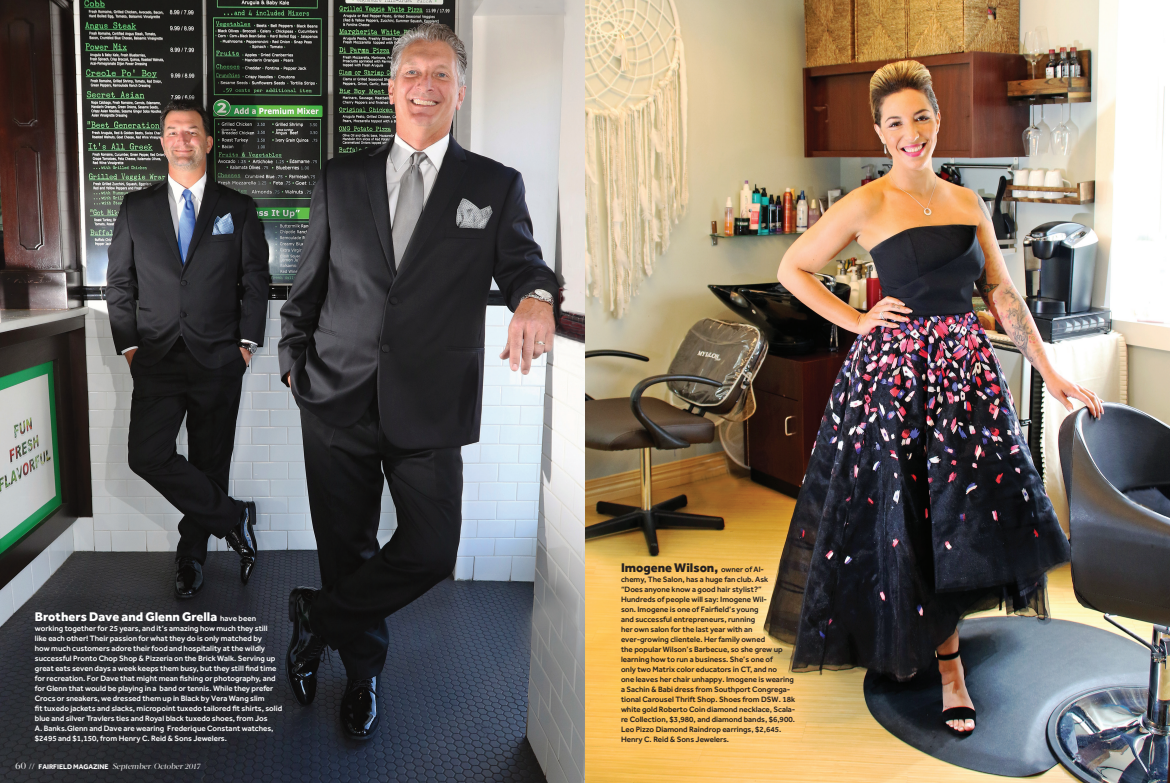
<style>
.page{position:relative;width:1170px;height:783px;background:#fff}
.page>*{position:absolute;margin:0;border:0;box-sizing:border-box;transform-origin:0 0}
.t1{font:800 13px "Effra";color:#fff}
.t2{font:800 13px "Effra";color:#231f20}
.t3{font:500 8px/10px "Effra";color:#fff}
.t4{font:500 8px/10px "Effra";color:#231f20}
.t5{font:italic 8px "Acta Display";letter-spacing:-.015em;color:#fff}
.s1{font-weight:500;font-size:8px}
.s2{font-style:normal;font-size:10px}
.s3{font-family:"Effra";font-weight:300;font-style:normal}
.s4{font-family:"Effra";font-weight:700;font-style:normal;font-size:7px}
</style>
<div class="page">
<img style="left:0;top:0;width:1170px;height:783px">
<p class="t1" style="left:35px;top:609px;width:223px">Brothers Dave and Glenn Grella <span class="s1">have been</span></p>
<p class="t3" style="left:35px;top:624px;width:249px">working together for 25 years, and it’s amazing how much they still<br>like each other! Their passion for what they do is only matched by<br>how much customers adore their food and hospitality at the wildly successful Pronto Chop Shop &amp; Pizzeria on the Brick Walk. Serving up great eats seven days a week keeps them busy, but they still find time for recreation. For Dave that might mean fishing or photography, and for Glenn that would be playing in a band or tennis. While they prefer Crocs or sneakers, we dressed them up in Black by Vera Wang slim<br>fit tuxedo jackets and slacks, micropoint tuxedo tailored fit shirts, solid blue and silver Travlers ties and Royal black tuxedo shoes, from Jos<br>A. Banks.Glenn and Dave are wearing Frederique Constant watches, $2495 and $1,150, from Henry C. Reid &amp; Sons Jewelers.</p>
<p class="t5" style="left:15px;top:762px;width:187px"><span class="s2">60</span> <span class="s3">//</span> <span class="s4">FAIRFIELD MAGAZINE</span> September/October 2017</p>
<p class="t2" style="left:621px;top:559px;width:145px">Imogene Wilson, <span class="s1">owner of Al-</span></p>
<p class="t4" style="left:621px;top:574px;width:176px">chemy, The Salon, has a huge fan club. Ask<br>“Does anyone know a good hair stylist?” Hundreds of people will say: Imogene Wil-<br>son. Imogene is one of Fairfield’s young<br>and successful entrepreneurs, running<br>her own salon for the last year with an ever-growing clientele. Her family owned<br>the popular Wilson’s Barbecue, so she grew up learning how to run a business. She’s one of<br>only two Matrix color educators in CT, and no<br>one leaves her chair unhappy. Imogene is wearing a Sachin &amp; Babi dress from Southport Congrega&shy;tional Carousel Thrift Shop. Shoes from DSW. 18k white gold Roberto Coin diamond necklace, Scala&shy;re Collection, $3,980, and diamond bands, $6,900.<br>Leo Pizzo Diamond Raindrop earrings, $2,645.<br>Henry C. Reid &amp; Sons Jewelers.</p>
</div>
